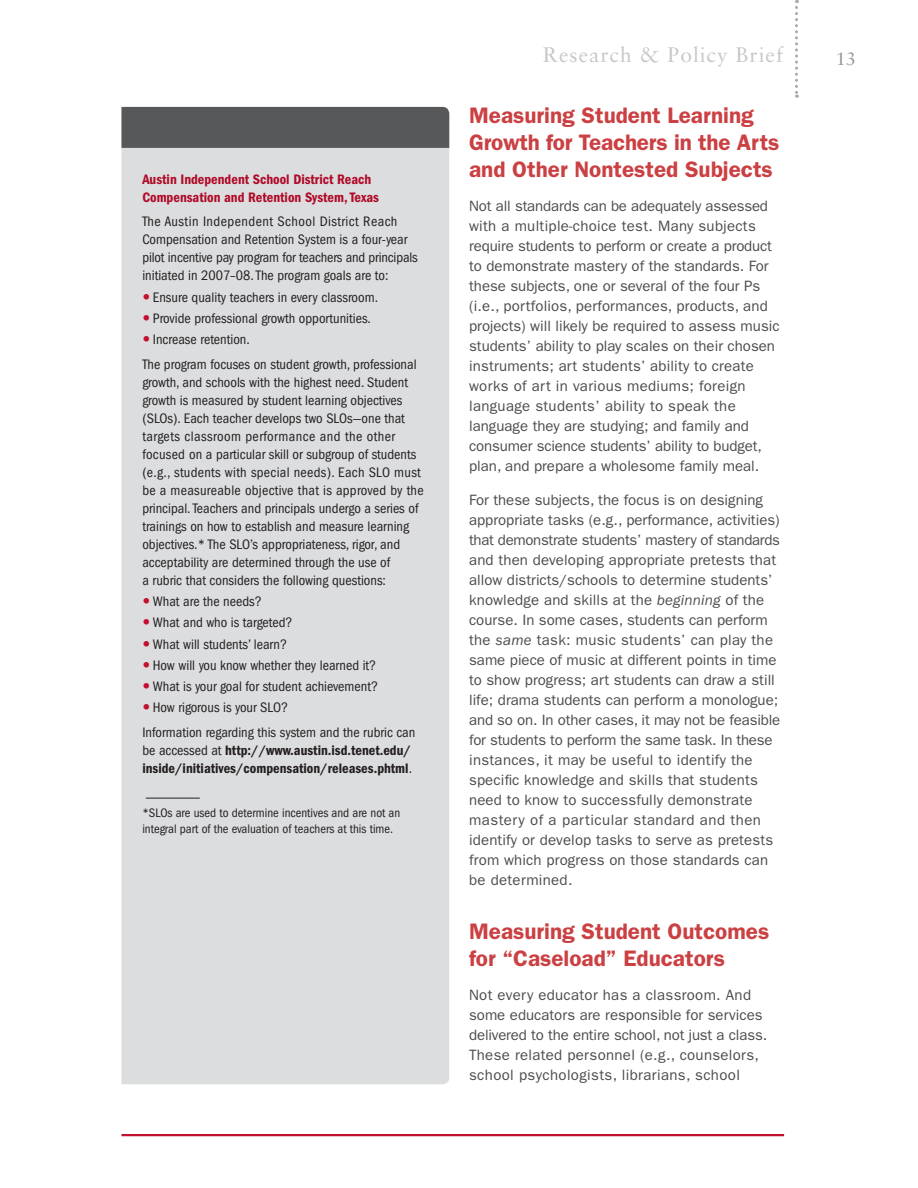
<style>
.page{position:relative;width:918px;height:1188px;background:#fff}
.page>*{position:absolute;margin:0;border:0;box-sizing:border-box;transform-origin:0 0}
.Subhead_1{font:600 22.5px/27px "ITC Franklin Gothic Std";color:#cb4042}
.t1{font:21px "Sabon";letter-spacing:.05em;color:#c7c8ca}
.t2{font:18px "Sabon";color:#939598}
.Paragraph{font:15px/20px "ITC Franklin Gothic Std";color:#4b4c4d}
.Paragraph-2{font:15px/20.1px "ITC Franklin Gothic Std";letter-spacing:.02em;color:#4b4c4d}
.Table_left_just{font:condensed 14.25px/18px "ITC Franklin Gothic Std";color:#231f20}
.Table_Bullets{font:condensed 14.25px "ITC Franklin Gothic Std";color:#231f20}
.Table_left_just-2{font:14.25px/18px "ITC Franklin Gothic Std Dm Cd";color:#231f20}
.Callout_Titles_white{font:14.25px/18px "ITC Franklin Gothic Std Dm Cd";color:#b00a28}
.Table_left_just-3{font:condensed 12.75px/16.5px "ITC Franklin Gothic Std";color:#231f20}
.s1{font-family:"ITC Franklin Gothic Std";font-stretch:condensed}
.s2{font-style:italic}
</style>
<div class="page">
<svg style="left:795px;top:0;width:3px;height:98px"></svg>
<hr style="left:122px;top:1134px;width:662px;height:2px;background:#c3102f">
<div style="left:122px;top:148px;width:327px;height:936px;background:#dcdddf"></div>
<div style="left:122px;top:107px;width:327px;height:41px;background:#57585a"></div>
<hr style="left:146px;top:798px;width:54px;height:1px;background:#231f20">
<svg style="left:144px;top:294px;width:5px;height:5px"></svg>
<svg style="left:144px;top:315px;width:5px;height:5px"></svg>
<svg style="left:144px;top:336px;width:5px;height:6px"></svg>
<svg style="left:144px;top:598px;width:5px;height:6px"></svg>
<svg style="left:144px;top:619px;width:5px;height:6px"></svg>
<svg style="left:144px;top:641px;width:5px;height:5px"></svg>
<svg style="left:144px;top:662px;width:5px;height:5px"></svg>
<svg style="left:144px;top:683px;width:5px;height:6px"></svg>
<svg style="left:144px;top:704px;width:5px;height:6px"></svg>
<p class="Callout_Titles_white" style="left:142px;top:170px;width:238px">Austin Independent School District Reach<br>Compensation and Retention System, Texas</p>
<p class="Table_left_just" style="left:142px;top:213px;width:277px">The Austin Independent School District Reach Compensation and Retention System is a four-year pilot incentive pay program for teachers and principals initiated in 2007–08. The program goals are to:</p>
<p class="Table_Bullets" style="left:153px;top:289px;width:227px">Ensure quality teachers in every classroom.</p>
<p class="Table_Bullets" style="left:153px;top:310px;width:220px">Provide professional growth opportunities.</p>
<p class="Table_Bullets" style="left:153px;top:331px;width:99px">Increase retention.</p>
<p class="Table_left_just" style="left:142px;top:355px;width:283px">The program focuses on student growth, professional growth, and schools with the highest need. Student growth is measured by student learning objectives (SLOs). Each teacher develops two SLOs—one that targets classroom performance and the other focused on a particular skill or subgroup of students (e.g., students with special needs). Each SLO must be a measureable objective that is approved by the principal. Teachers and principals undergo a series of trainings on how to establish and measure learning objectives.* The SLO’s appropriateness, rigor, and acceptability are determined through the use of<br>a rubric that considers the following questions:</p>
<p class="Table_Bullets" style="left:153px;top:593px;width:110px">What are the needs?</p>
<p class="Table_Bullets" style="left:153px;top:615px;width:141px">What and who is targeted?</p>
<p class="Table_Bullets" style="left:153px;top:636px;width:136px">What will students’ learn?</p>
<p class="Table_Bullets" style="left:153px;top:657px;width:225px">How will you know whether they learned it?</p>
<p class="Table_Bullets" style="left:153px;top:678px;width:227px">What is your goal for student achievement?</p>
<p class="Table_Bullets" style="left:153px;top:700px;width:137px">How rigorous is your SLO?</p>
<p class="Table_left_just-2" style="left:142px;top:723px;width:275px"><span class="s1">Information regarding this system and the rubric can be accessed at</span> http://www.austin.isd.tenet.edu/ inside/initiatives/compensation/releases.phtml<span class="s1">.</span></p>
<p class="Table_left_just-3" style="left:142px;top:804px;width:260px">*SLOs are used to determine incentives and are not an integral part of the evaluation of teachers at this time.</p>
<h2 class="t1" style="left:543px;top:42px;width:242px">Research &amp; Policy Brief</h2>
<p class="t2" style="left:836px;top:48px;width:22px">13</p>
<p class="Subhead_1" style="left:469px;top:102px;width:312px">Measuring Student Learning<br>Growth for Teachers in the Arts and Other Nontested Subjects</p>
<p class="Paragraph" style="left:469px;top:196px;width:312px">Not all standards can be adequately assessed with a multiple-choice test. Many subjects require students to perform or create a product to demonstrate mastery of the standards. For these subjects, one or several of the four Ps (i.e., portfolios, performances, products, and projects) will likely be required to assess music students’ ability to play scales on their chosen instruments; art students’ ability to create works of art in various mediums; foreign language students’ ability to speak the language they are studying; and family and consumer science students’ ability to budget, plan, and prepare a wholesome family meal.</p>
<p class="Paragraph" style="left:469px;top:490px;width:313px">For these subjects, the focus is on designing appropriate tasks (e.g., performance, activities) that demonstrate students’ mastery of standards and then developing appropriate pretests that allow districts/schools to determine students’ knowledge and skills at the <span class="s2">beginning</span> of the course. In some cases, students can perform the <span class="s2">same</span> task: music students’ can play the same piece of music at different points in time to show progress; art students can draw a still life; drama students can perform a monologue; and so on. In other cases, it may not be feasible for students to perform the same task. In these instances, it may be useful to identify the specific knowledge and skills that students need to know to successfully demonstrate mastery of a particular standard and then identify or develop tasks to serve as pretests from which progress on those standards can be determined.</p>
<p class="Subhead_1" style="left:469px;top:918px;width:302px">Measuring Student Outcomes for “Caseload” Educators</p>
<p class="Paragraph-2" style="left:469px;top:985px;width:300px">Not every educator has a classroom. And some educators are responsible for services delivered to the entire school, not just a class.<br>These related personnel (e.g., counselors, school psychologists, librarians, school</p>
</div>
